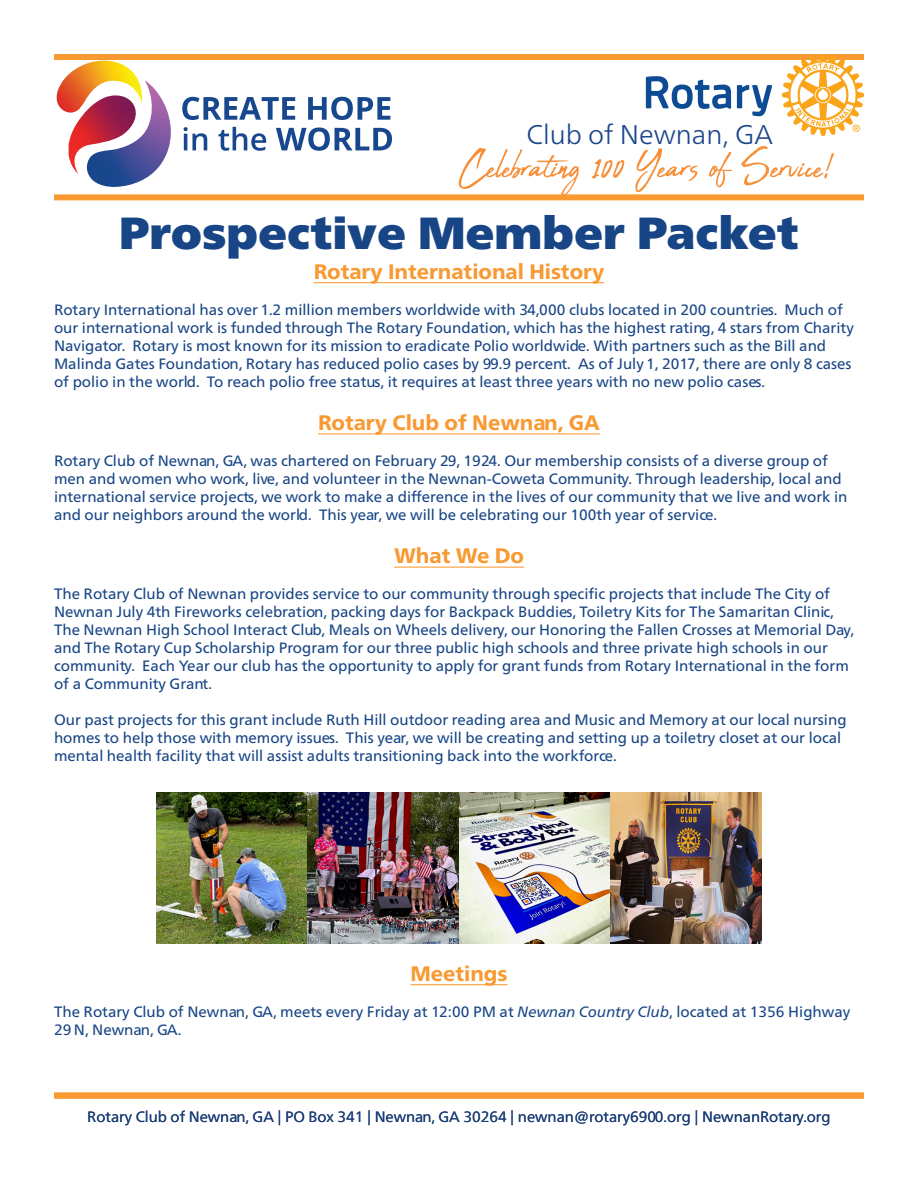
<style>
.page{position:relative;width:918px;height:1188px;background:#fff}
.page>*{position:absolute;margin:0;border:0;box-sizing:border-box;transform-origin:0 0}
.t1{font:51px "Abuget";color:#f68f38}
.t2{font:45px "Neue Frutiger World Xtra Blk";color:#174585}
.t3{font:300 27.15px "Neue Frutiger World";color:#1a468c}
.t4{font:800 21px "Neue Frutiger World";color:#f89931}
.t5{font:15px/18px "Neue Frutiger World";color:#174585}
.t6{font:15px "Neue Frutiger World";color:#1b3e76}
.s1{font-style:italic}
</style>
<div class="page">
<div style="left:54px;top:54px;width:810px;height:6px;background:#f89931"></div>
<svg style="left:646px;top:76px;width:126px;height:40px"></svg>
<svg style="left:782px;top:54px;width:82px;height:82px"></svg>
<div style="left:54px;top:1093px;width:810px;height:6px;background:#f89931"></div>
<svg style="left:184px;top:127px;width:23px;height:23px"></svg>
<svg style="left:218px;top:127px;width:48px;height:24px"></svg>
<svg style="left:276px;top:127px;width:116px;height:24px"></svg>
<svg style="left:182px;top:97px;width:113px;height:23px"></svg>
<svg style="left:308px;top:97px;width:82px;height:23px"></svg>
<svg style="left:57px;top:61px;width:114px;height:126px"></svg>
<div style="left:54px;top:194px;width:810px;height:6px;background:#f89931"></div>
<hr style="left:314px;top:282px;width:290px;height:1px;background:#f89931">
<hr style="left:318px;top:433px;width:282px;height:1px;background:#f89931">
<hr style="left:394px;top:567px;width:130px;height:1px;background:#f89931">
<hr style="left:411px;top:984px;width:96px;height:1px;background:#f89931">
<img style="left:157px;top:792px;width:604px;height:151px">
<p class="t3" style="left:526px;top:113px;width:248px">Club of Newnan, GA</p>
<p class="t1" style="left:459px;top:138px;width:378px">Celebrating 100 Years of Service!</p>
<p class="t2" style="left:119px;top:207px;width:681px">Prospective Member Packet</p>
<p class="t4" style="left:314px;top:260px;width:292px">Rotary International History</p>
<p class="t5" style="left:54px;top:301px;width:801px">Rotary International has over 1.2 million members worldwide with 34,000 clubs located in 200 countries. Much of our international work is funded through The Rotary Foundation, which has the highest rating, 4 stars from Charity Navigator. Rotary is most known for its mission to eradicate Polio worldwide. With partners such as the Bill and Malinda Gates Foundation, Rotary has reduced polio cases by 99.9 percent. As of July 1, 2017, there are only 8 cases of polio in the world. To reach polio free status, it requires at least three years with no new polio cases.</p>
<p class="t4" style="left:318px;top:411px;width:283px">Rotary Club of Newnan, GA</p>
<p class="t5" style="left:54px;top:452px;width:795px">Rotary Club of Newnan, GA, was chartered on February 29, 1924. Our membership consists of a diverse group of men and women who work, live, and volunteer in the Newnan-Coweta Community. Through leadership, local and international service projects, we work to make a difference in the lives of our community that we live and work in and our neighbors around the world. This year, we will be celebrating our 100th year of service.</p>
<p class="t4" style="left:394px;top:544px;width:131px">What We Do</p>
<p class="t5" style="left:54px;top:585px;width:802px">The Rotary Club of Newnan provides service to our community through specific projects that include The City of Newnan July 4th Fireworks celebration, packing days for Backpack Buddies, Toiletry Kits for The Samaritan Clinic, The Newnan High School Interact Club, Meals on Wheels delivery, our Honoring the Fallen Crosses at Memorial Day, and The Rotary Cup Scholarship Program for our three public high schools and three private high schools in our community. Each Year our club has the opportunity to apply for grant funds from Rotary International in the form of a Community Grant.</p>
<p class="t5" style="left:54px;top:711px;width:794px">Our past projects for this grant include Ruth Hill outdoor reading area and Music and Memory at our local nursing homes to help those with memory issues. This year, we will be creating and setting up a toiletry closet at our local mental health facility that will assist adults transitioning back into the workforce.</p>
<p class="t4" style="left:411px;top:962px;width:98px">Meetings</p>
<p class="t5" style="left:54px;top:1003px;width:798px">The Rotary Club of Newnan, GA, meets every Friday at 12:00 PM at <span class="s1">Newnan Country Club</span>, located at 1356 Highway<br>29 N, Newnan, GA.</p>
<p class="t6" style="left:87px;top:1105px;width:745px">Rotary Club of Newnan, GA | PO Box 341 | Newnan, GA 30264 | newnan@rotary6900.org | NewnanRotary.org</p>
</div>
